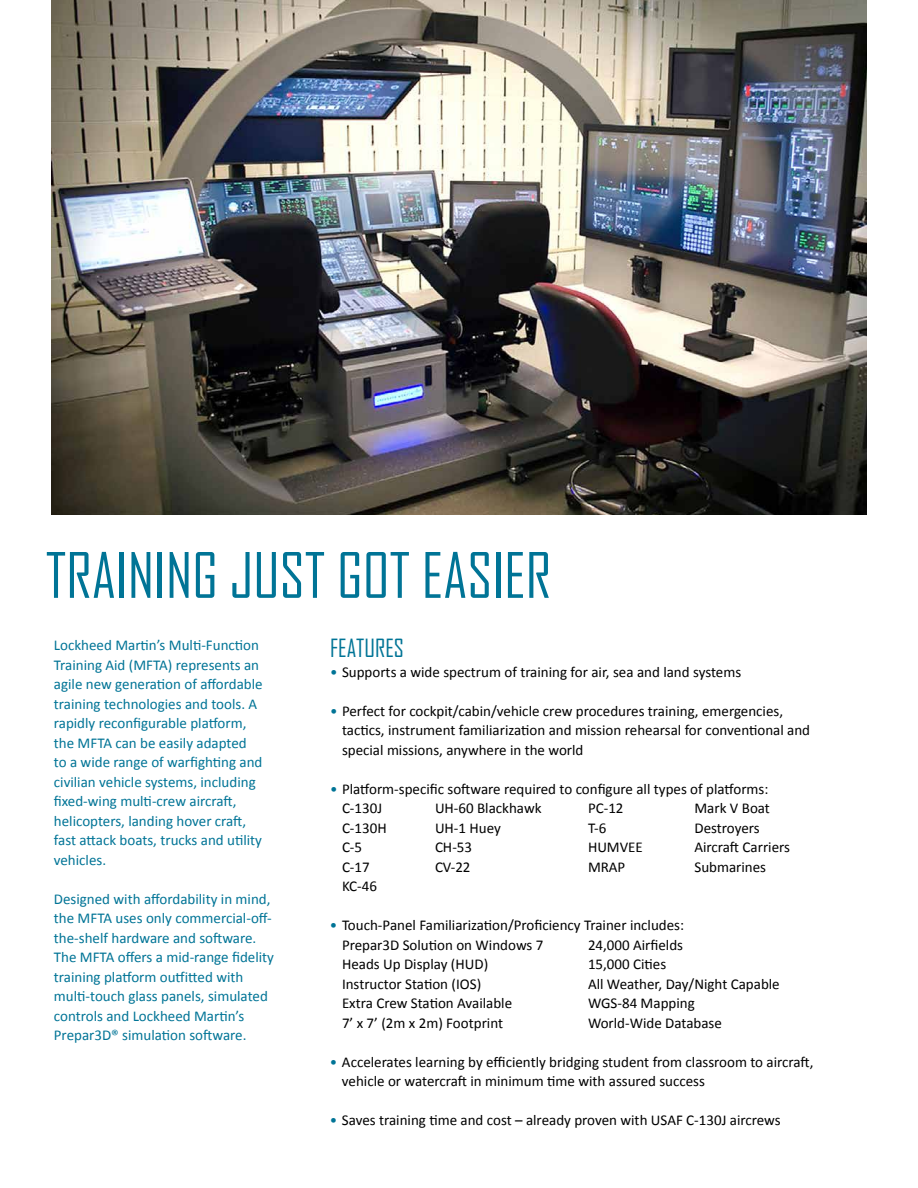
<style>
.page{position:relative;width:918px;height:1188px;background:#fff}
.page>*{position:absolute;margin:0;border:0;box-sizing:border-box;transform-origin:0 0}
.t1{font:60px "Agency FB";color:#007496}
.t2{font:24px "Agency FB";color:#007496}
.t3{font:15px/19.5px "Calibri";color:#000}
.t4{font:15px/19.5px "Calibri";color:#007496}
.s1{color:#007496}
</style>
<div class="page">
<img style="left:51px;top:0;width:816px;height:514px">
<h1 class="t1" style="left:46px;top:539px;width:507px">TRAINING JUST GOT EASIER</h1>
<p class="t4" style="left:54px;top:635px;width:210px">Lockheed Martin’s Multi-Function<br>Training Aid (MFTA) represents an agile new generation of affordable training technologies and tools. A rapidly reconfigurable platform, the MFTA can be easily adapted to a wide range of warfighting and civilian vehicle systems, including fixed-wing multi-crew aircraft, helicopters, landing hover craft, fast attack boats, trucks and utility vehicles.</p>
<p class="t4" style="left:54px;top:889px;width:222px">Designed with affordability in mind, the MFTA uses only commercial-off&shy;the-shelf hardware and software.<br>The MFTA offers a mid-range fidelity training platform outfitted with multi-touch glass panels, simulated controls and Lockheed Martin’s Prepar3D® simulation software.</p>
<h2 class="t2" style="left:330px;top:634px;width:75px">FEATURES</h2>
<p class="t3" style="left:330px;top:662px;width:413px"><span class="s1">•</span> Supports a wide spectrum of training for air, sea and land systems</p>
<p class="t3" style="left:342px;top:701px;width:470px;text-indent:-12px"><span class="s1">•</span> Perfect for cockpit/cabin/vehicle crew procedures training, emergencies, tactics, instrument familiarization and mission rehearsal for conventional and special missions, anywhere in the world</p>
<p class="t3" style="left:342px;top:779px;width:428px;text-indent:-12px"><span class="s1">•</span> Platform-specific software required to configure all types of platforms:<br>C-130J</p>
<p class="t3" style="left:435px;top:799px;width:108px">UH-60 Blackhawk</p>
<p class="t3" style="left:588px;top:799px;width:37px">PC-12</p>
<p class="t3" style="left:694px;top:799px;width:77px">Mark V Boat</p>
<p class="t3" style="left:342px;top:818px;width:46px">C-130H</p>
<p class="t3" style="left:435px;top:818px;width:67px">UH-1 Huey</p>
<p class="t3" style="left:588px;top:818px;width:20px">T-6</p>
<p class="t3" style="left:694px;top:818px;width:67px">Destroyers</p>
<p class="t3" style="left:342px;top:838px;width:22px">C-5</p>
<p class="t3" style="left:435px;top:838px;width:39px">CH-53</p>
<p class="t3" style="left:588px;top:838px;width:56px">HUMVEE</p>
<p class="t3" style="left:694px;top:838px;width:97px">Aircraft Carriers</p>
<p class="t3" style="left:342px;top:857px;width:29px">C-17</p>
<p class="t3" style="left:435px;top:857px;width:37px">CV-22</p>
<p class="t3" style="left:588px;top:857px;width:39px">MRAP</p>
<p class="t3" style="left:694px;top:857px;width:73px">Submarines</p>
<p class="t3" style="left:342px;top:877px;width:37px">KC-46</p>
<p class="t3" style="left:342px;top:916px;width:344px;text-indent:-12px"><span class="s1">•</span> Touch-Panel Familiarization/Proficiency Trainer includes:<br>Prepar3D Solution on Windows 7</p>
<p class="t3" style="left:588px;top:935px;width:97px">24,000 Airfields</p>
<p class="t3" style="left:342px;top:955px;width:148px">Heads Up Display (HUD)</p>
<p class="t3" style="left:588px;top:955px;width:80px">15,000 Cities</p>
<p class="t3" style="left:342px;top:974px;width:141px">Instructor Station (IOS)</p>
<p class="t3" style="left:588px;top:974px;width:193px">All Weather, Day/Night Capable</p>
<p class="t3" style="left:342px;top:994px;width:172px">Extra Crew Station Available</p>
<p class="t3" style="left:588px;top:994px;width:108px">WGS-84 Mapping</p>
<p class="t3" style="left:342px;top:1013px;width:163px">7’ x 7’ (2m x 2m) Footprint</p>
<p class="t3" style="left:588px;top:1013px;width:135px">World-Wide Database</p>
<p class="t3" style="left:342px;top:1052px;width:473px;text-indent:-12px"><span class="s1">•</span> Accelerates learning by efficiently bridging student from classroom to aircraft, vehicle or watercraft in minimum time with assured success</p>
<p class="t3" style="left:330px;top:1111px;width:452px"><span class="s1">•</span> Saves training time and cost – already proven with USAF C-130J aircrews</p>
</div>
